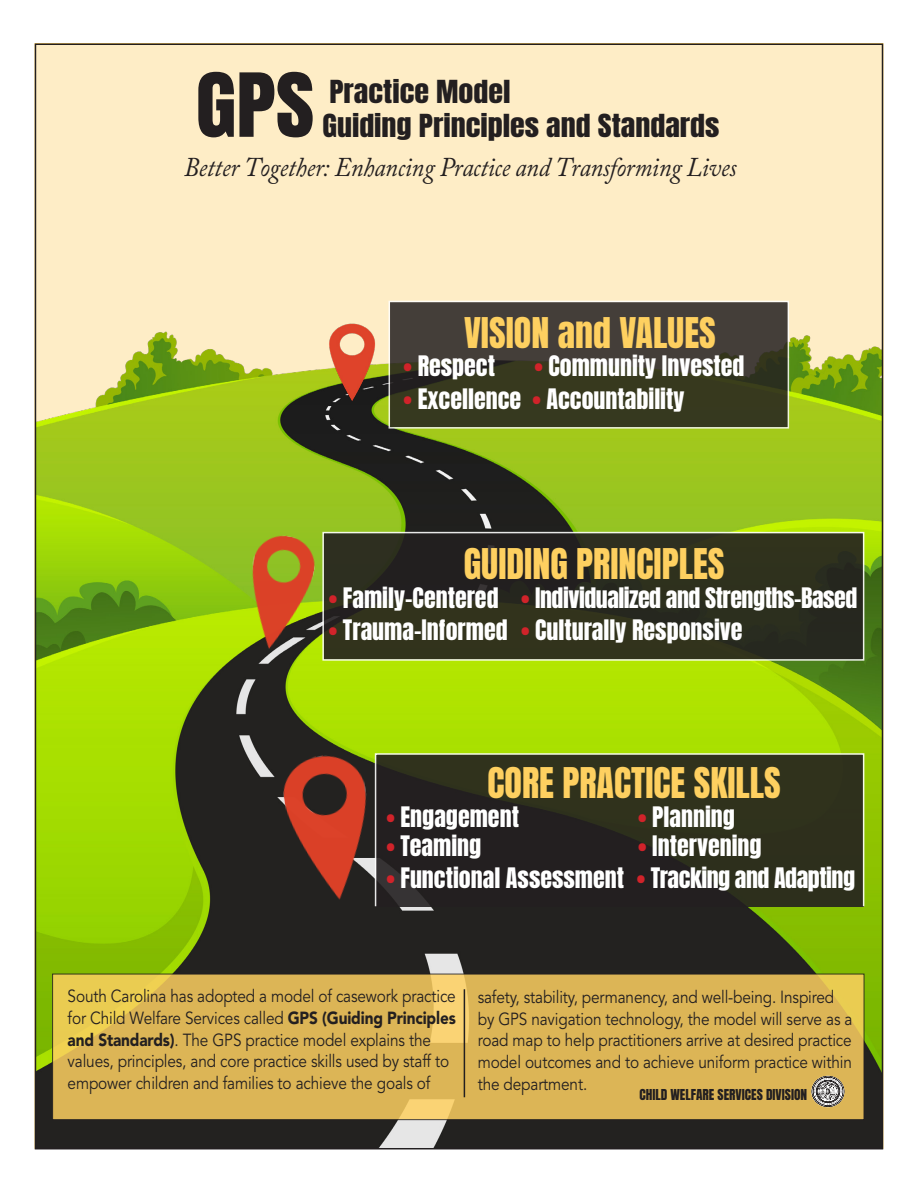
<style>
.page{position:relative;width:918px;height:1188px;background:#fff}
.page>*{position:absolute;margin:0;border:0;box-sizing:border-box;transform-origin:0 0}
.t1{font:75px "Anton";color:#231f20;scale:1.11 1}
.t2{font:36px "Anton";color:#fed060}
.t3{font:italic 27px "Adobe Caslon Pro";letter-spacing:-.01em;color:#231f20;scale:.9 1}
.t4{font:27px "Anton";color:#231f20;scale:1.11 1}
.t5{font:24px "Anton";color:#fff}
.t6{font:24px "Anton";letter-spacing:-.02em;color:#fff}
.t7{font:17.4px/21.8px "Avenir LT Std";letter-spacing:-.01em;color:#231f20;scale:.88 1}
.t8{font:12.9px "Anton";color:#231f20;scale:1.04 1}
.s1{color:#d1232a}
.s2{font-weight:900}
</style>
<div class="page">
<div style="left:35px;top:43px;width:848px;height:1106px;background:#feedc6"></div>
<img style="left:37px;top:285px;width:844px;height:862px">
<svg style="left:54px;top:976px;width:808px;height:142px;background:#ddb756"></svg>
<div style="left:52px;top:974px;width:812px;height:146px;border:1px solid #231f20"></div>
<svg style="left:812px;top:1076px;width:33px;height:31px"></svg>
<svg style="left:397px;top:756px;width:464px;height:148px;background:#2a291d"></svg>
<img style="left:251px;top:748px;width:146px;height:168px">
<div style="left:323px;top:533px;width:541px;height:127px;background:linear-gradient(to right,#2c2b1e,#2c2e1e)"></div>
<div style="left:322px;top:532px;width:542px;height:129px;border:2px solid #fff"></div>
<svg style="left:392px;top:304px;width:394px;height:122px;background:#3c3a2b"></svg>
<div style="left:389px;top:301px;width:400px;height:128px;border:2px solid #fff"></div>
<img style="left:231px;top:530px;width:96px;height:131px">
<img style="left:324px;top:323px;width:56px;height:81px">
<hr style="left:464px;top:989px;width:1px;height:108px;background:#231f20">
<p class="t1" style="left:196px;top:67px;width:108px">GPS</p>
<p class="t4" style="left:329px;top:78px;width:165px">Practice Model</p>
<p class="t4" style="left:322px;top:112px;width:359px">Guiding Principles and Standards</p>
<p class="t3" style="left:184px;top:151px;width:615px">Better Together: Enhancing Practice and Transforming Lives</p>
<p class="t2" style="left:464px;top:314px;width:253px">VISION and VALUES</p>
<p class="t5" style="left:404px;top:354px;width:93px"><span class="s1">•</span> Respect</p>
<p class="t5" style="left:534px;top:354px;width:212px"><span class="s1">•</span> Community Invested</p>
<p class="t5" style="left:404px;top:386px;width:282px"><span class="s1">•</span> Excellence <span class="s1">•</span> Accountability</p>
<p class="t2" style="left:464px;top:545px;width:262px">GUIDING PRINCIPLES</p>
<p class="t6" style="left:329px;top:585px;width:530px"><span class="s1">•</span> Family-Centered <span class="s1">•</span> Individualized and Strengths-Based</p>
<p class="t5" style="left:329px;top:618px;width:415px"><span class="s1">•</span> Trauma-Informed <span class="s1">•</span> Culturally Responsive</p>
<p class="t2" style="left:487px;top:764px;width:295px">CORE PRACTICE SKILLS</p>
<p class="t5" style="left:386px;top:804px;width:134px"><span class="s1">•</span> Engagement</p>
<p class="t5" style="left:638px;top:804px;width:98px"><span class="s1">•</span> Planning</p>
<p class="t5" style="left:386px;top:833px;width:96px"><span class="s1">•</span> Teaming</p>
<p class="t5" style="left:638px;top:833px;width:125px"><span class="s1">•</span> Intervening</p>
<p class="t5" style="left:386px;top:866px;width:470px"><span class="s1">•</span> Functional Assessment <span class="s1">•</span> Tracking and Adapting</p>
<p class="t7" style="left:68px;top:986px;width:443px">South Carolina has adopted a model of casework practice for Child Welfare Services called <span class="s2">GPS (Guiding Principles and Standards)</span>. The GPS practice model explains the values, principles, and core practice skills used by staff to empower children and families to achieve the goals of</p>
<p class="t7" style="left:478px;top:986px;width:427px">safety, stability, permanency, and well-being. Inspired by GPS navigation technology, the model will serve as a road map to help practitioners arrive at desired practice model outcomes and to achieve uniform practice within the department.</p>
<p class="t8" style="left:639px;top:1088px;width:163px">CHILD WELFARE SERVICES DIVISION</p>
</div>
